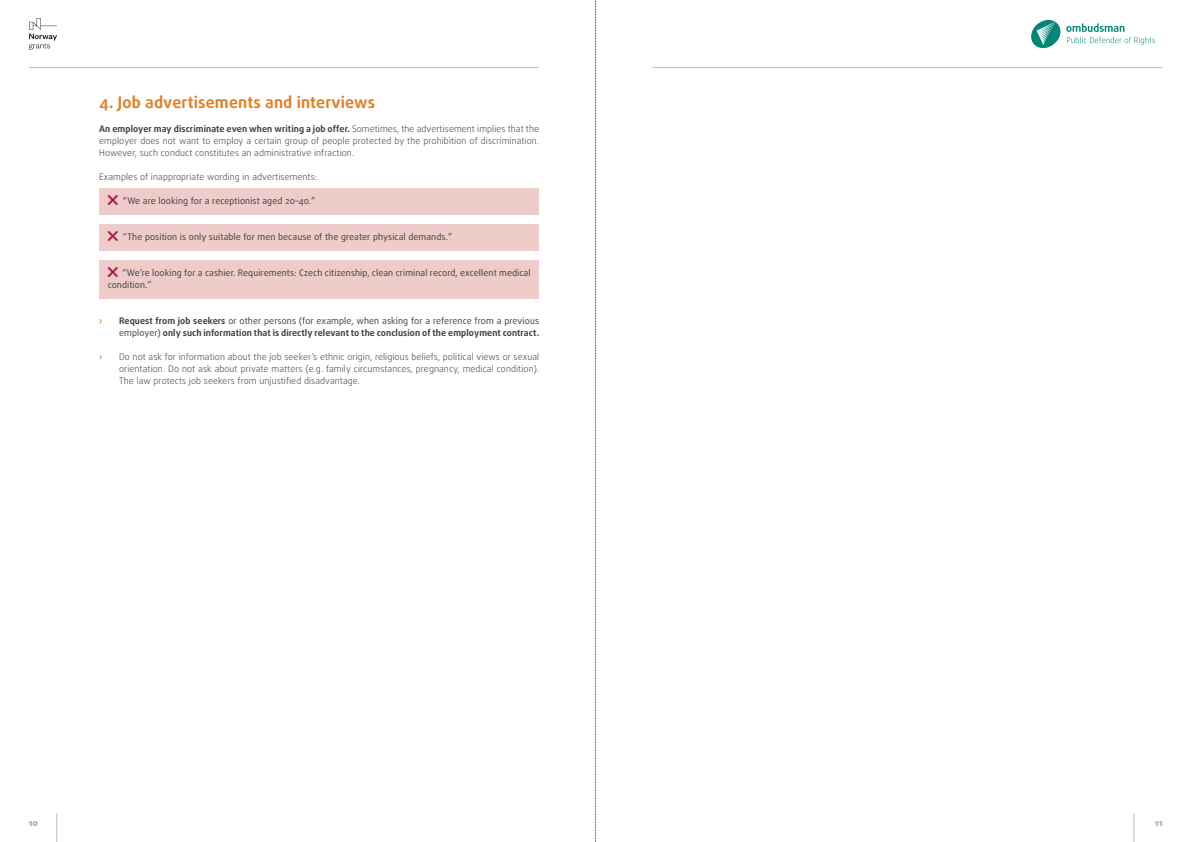
<style>
.page{position:relative;width:1191px;height:842px;background:#fff}
.page>*{position:absolute;margin:0;border:0;box-sizing:border-box;transform-origin:0 0}
.t1{font:700 16px "Daxline Pro";letter-spacing:.01em;color:#e07e26}
.t2{font:300 9px/12px "Daxline Pro";letter-spacing:.01em;color:#3e3e3f;text-align:justify}
.t3{font:9px/12px "Daxline Pro";letter-spacing:.01em;color:#3e3e3f}
.t4{font:700 9px/12px "Daxline Pro";letter-spacing:.01em;color:#3e3e3f}
.t5{font:800 9px "Daxline Pro";color:#a8a9ad}
.t6{font:700 9px "Daxline Pro";color:#e38936}
.s1{font-weight:700}
.s2{font-weight:400}
</style>
<div class="page">
<svg style="left:1133px;top:814px;width:1px;height:28px"></svg>
<svg style="left:56px;top:814px;width:1px;height:28px"></svg>
<svg style="left:29px;top:18px;width:28px;height:32px"></svg>
<hr style="left:652px;top:67px;width:510px;height:1px;background:#bcbdc0">
<hr style="left:29px;top:67px;width:510px;height:1px;background:#bcbdc0">
<svg style="left:1031px;top:20px;width:124px;height:28px"></svg>
<div style="left:99px;top:189px;width:440px;height:26px;background:#edccc9"></div>
<div style="left:99px;top:225px;width:440px;height:26px;background:#edccc9"></div>
<div style="left:99px;top:261px;width:440px;height:38px;background:#edccc9"></div>
<svg style="left:108px;top:195px;width:10px;height:10px"></svg>
<svg style="left:108px;top:231px;width:10px;height:10px"></svg>
<svg style="left:108px;top:267px;width:10px;height:10px"></svg>
<svg style="left:595px;top:0;width:1px;height:842px"></svg>
<h1 class="t1" style="left:99px;top:92px;width:277px">4. Job advertisements and interviews</h1>
<p class="t2" style="left:99px;top:123px;width:441px"><span class="s1">An employer may discriminate even when writing a job offer.</span> Sometimes, the advertisement implies that the employer does not want to employ a certain group of people protected by the prohibition of discrimination.<br>However, such conduct constitutes an administrative infraction.</p>
<p class="t2" style="left:99px;top:171px;width:219px">Examples of inappropriate wording in advertisements:</p>
<p class="t3" style="left:123px;top:195px;width:194px">“We are looking for a receptionist aged 20–40.”</p>
<p class="t3" style="left:123px;top:231px;width:331px">“The position is only suitable for men because of the greater physical demands.”</p>
<p class="t3" style="left:108px;top:267px;width:424px;text-indent:15px">“We’re looking for a cashier. Requirements: Czech citizenship, clean criminal record, excellent medical condition.”</p>
<p class="t6" style="left:99px;top:315px;width:5px">›</p>
<p class="t4" style="left:119px;top:315px;width:422px">Request from job seekers <span class="s2">or other persons (for example, when asking for a reference from a previous employer)</span> only such information that is directly relevant to the conclusion of the employment contract.</p>
<p class="t6" style="left:99px;top:351px;width:5px">›</p>
<p class="t2" style="left:119px;top:351px;width:422px">Do not ask for information about the job seeker’s ethnic origin, religious beliefs, political views or sexual orientation. Do not ask about private matters (e.g. family circumstances, pregnancy, medical condition).<br>The law protects job seekers from unjustified disadvantage.</p>
<p class="t5" style="left:28px;top:817px;width:11px">10</p>
<p class="t5" style="left:1154px;top:817px;width:9px">11</p>
</div>
